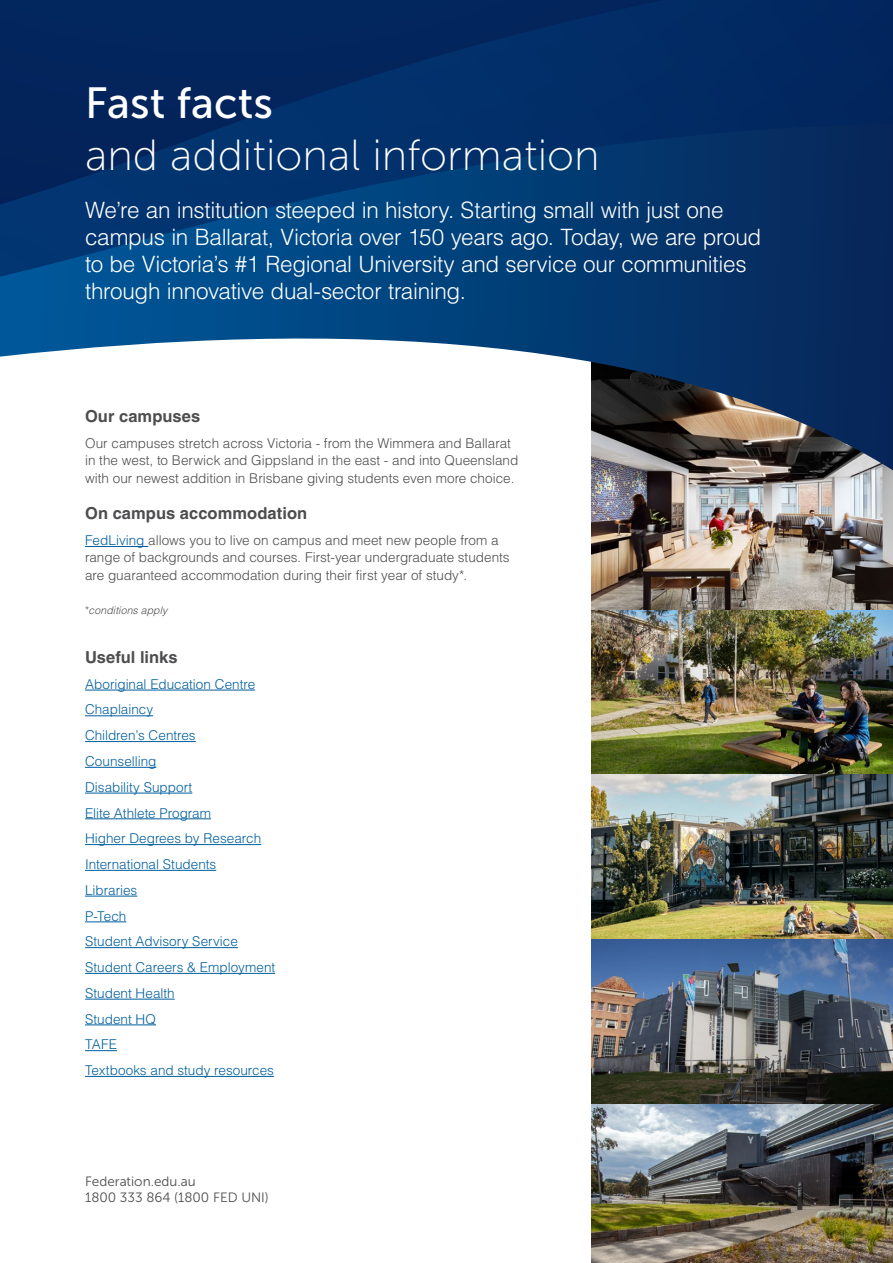
<style>
.page{position:relative;width:893px;height:1263px;background:#fff}
.page>*{position:absolute;margin:0;border:0;box-sizing:border-box;transform-origin:0 0}
.t1{font:43.5px "Museo Sans 100";color:#fff}
.t2{font:43.5px "Museo Sans 500";color:#fff}
.t3{font:300 22.5px/27px "Helvetica LT Pro";letter-spacing:-.015em;color:#fff}
.t4{font:700 16.5px "Helvetica LT Pro";letter-spacing:.005em;color:#4d4d4f}
.t5{font:300 13.5px/17.2px "Helvetica LT Pro";color:#4d4d4f}
.t6{font:300 13.5px/25.8px "Helvetica LT Pro";color:#005f9e}
.t7{font:13.5px/16.2px "Museo Sans 300";color:#4d4d4f}
.t8{font:italic 300 10.5px "Helvetica LT Pro";letter-spacing:.01em;color:#4d4d4f}
.s1{color:#005f9e}
</style>
<div class="page">
<img style="left:592px;top:510px;width:301px;height:100px">
<img style="left:592px;top:610px;width:301px;height:653px">
<svg style="left:0;top:0;width:893px;height:510px;fill:#022962"></svg>
<svg style="left:0;top:124px;width:893px;height:346px"></svg>
<hr style="left:85px;top:546px;width:63px;height:1px;background:#005f9e">
<hr style="left:85px;top:690px;width:170px;height:1px;background:#005f9e">
<hr style="left:85px;top:715px;width:68px;height:1px;background:#005f9e">
<hr style="left:85px;top:741px;width:111px;height:1px;background:#005f9e">
<hr style="left:85px;top:767px;width:71px;height:1px;background:#005f9e">
<hr style="left:85px;top:793px;width:107px;height:1px;background:#005f9e">
<hr style="left:85px;top:818px;width:126px;height:1px;background:#005f9e">
<hr style="left:85px;top:844px;width:176px;height:1px;background:#005f9e">
<hr style="left:85px;top:870px;width:131px;height:1px;background:#005f9e">
<hr style="left:85px;top:896px;width:52px;height:1px;background:#005f9e">
<hr style="left:85px;top:921px;width:41px;height:1px;background:#005f9e">
<hr style="left:85px;top:947px;width:153px;height:1px;background:#005f9e">
<hr style="left:85px;top:973px;width:190px;height:1px;background:#005f9e">
<hr style="left:85px;top:999px;width:90px;height:1px;background:#005f9e">
<hr style="left:85px;top:1024px;width:71px;height:1px;background:#005f9e">
<hr style="left:85px;top:1050px;width:32px;height:1px;background:#005f9e">
<hr style="left:85px;top:1076px;width:189px;height:1px;background:#005f9e">
<h1 class="t2" style="left:85px;top:79px;width:189px">Fast facts</h1>
<h1 class="t1" style="left:85px;top:132px;width:516px">and additional information</h1>
<p class="t3" style="left:85px;top:196px;width:678px">We’re an institution steeped in history. Starting small with just one campus in Ballarat, Victoria over 150 years ago. Today, we are proud to be Victoria’s #1 Regional University and service our communities through innovative dual-sector training.</p>
<p class="t4" style="left:85px;top:406px;width:117px">Our campuses</p>
<p class="t5" style="left:85px;top:434px;width:435px">Our campuses stretch across Victoria - from the Wimmera and Ballarat in the west, to Berwick and Gippsland in the east - and into Queensland with our newest addition in Brisbane giving students even more choice.</p>
<p class="t4" style="left:85px;top:503px;width:224px">On campus accommodation</p>
<p class="t5" style="left:85px;top:532px;width:426px"><span class="s1">FedLiving</span> allows you to live on campus and meet new people from a range of backgrounds and courses. First-year undergraduate students are guaranteed accommodation during their first year of study*.</p>
<p class="t8" style="left:85px;top:603px;width:84px">*conditions apply</p>
<p class="t4" style="left:85px;top:647px;width:94px">Useful links</p>
<p class="t6" style="left:85px;top:671px;width:192px">Aboriginal Education Centre<br>Chaplaincy<br>Children’s Centres<br>Counselling<br>Disability Support<br>Elite Athlete Program<br>Higher Degrees by Research<br>International Students<br>Libraries<br>P-Tech<br>Student Advisory Service<br>Student Careers &amp; Employment<br>Student Health<br>Student HQ<br>TAFE<br>Textbooks and study resources</p>
<p class="t7" style="left:85px;top:1173px;width:185px">Federation.edu.au<br>1800 333 864 (1800 FED UNI)</p>
</div>
